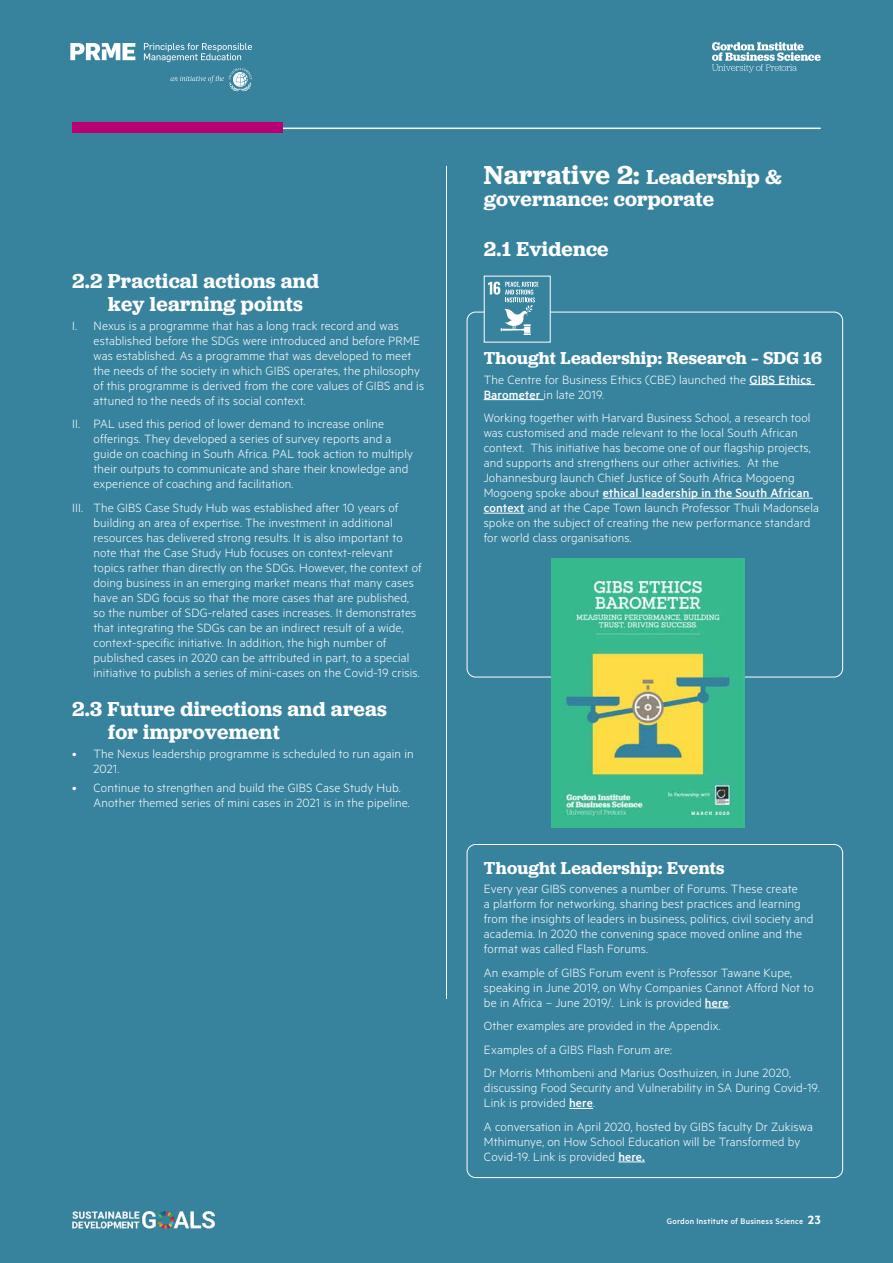
<style>
.page{position:relative;width:893px;height:1263px;background:#37839e}
.page>*{position:absolute;margin:0;border:0;box-sizing:border-box;transform-origin:0 0}
.t1{font:600 27px "Jubilat";letter-spacing:.01em;color:#fff}
.t2{font:600 21px/22.5px "Jubilat";letter-spacing:.01em;color:#fff}
.t3{font:600 18px "Jubilat";letter-spacing:.01em;color:#fff}
.t4{font:300 13.5px/15px "Metric";letter-spacing:.01em;color:#fff}
.t5{font:500 9px "Metric";letter-spacing:.025em;color:#fff}
.s1{font-size:21px}
.s2{font-weight:500}
.s3{font-weight:600;font-size:13.5px}
</style>
<div class="page">
<svg style="left:712px;top:42px;width:109px;height:30px"></svg>
<img style="left:72px;top:1211px;width:143px;height:18px">
<svg style="left:70px;top:43px;width:65px;height:17px"></svg>
<svg style="left:144px;top:43px;width:108px;height:19px"></svg>
<svg style="left:171px;top:68px;width:81px;height:23px"></svg>
<hr style="left:749px;top:384px;width:66px;height:1px;background:#fff">
<hr style="left:484px;top:399px;width:60px;height:1px;background:#fff">
<hr style="left:603px;top:498px;width:210px;height:1px;background:#fff">
<hr style="left:484px;top:513px;width:41px;height:1px;background:#fff">
<svg style="left:705px;top:1007px;width:24px;height:1px"></svg>
<svg style="left:569px;top:1108px;width:24px;height:1px"></svg>
<svg style="left:618px;top:1162px;width:27px;height:1px"></svg>
<hr style="left:72px;top:128px;width:749px;height:1px;background:#fff">
<div style="left:72px;top:122px;width:210px;height:11px;background:#b90072"></div>
<div style="left:467px;top:844px;width:376px;height:334px;border:1px solid #fff;border-radius:9px"></div>
<hr style="left:446px;top:166px;width:1px;height:833px;background:#fff">
<svg style="left:488px;top:282px;width:50px;height:53px"></svg>
<img style="left:551px;top:558px;width:193px;height:270px">
<h2 class="t2" style="left:108px;top:269px;width:212px;text-indent:-36px">2.2 Practical actions and key learning points</h2>
<p class="t4" style="left:94px;top:318px;width:332px;text-indent:-21px">I. Nexus is a programme that has a long track record and was established before the SDGs were introduced and before PRME was established. As a programme that was developed to meet the needs of the society in which GIBS operates, the philosophy of this programme is derived from the core values of GIBS and is attuned to the needs of its social context.</p>
<p class="t4" style="left:94px;top:416px;width:321px;text-indent:-21px">II. PAL used this period of lower demand to increase online offerings. They developed a series of survey reports and a guide on coaching in South Africa. PAL took action to multiply their outputs to communicate and share their knowledge and experience of coaching and facilitation.</p>
<p class="t4" style="left:94px;top:500px;width:330px;text-indent:-21px">III. The GIBS Case Study Hub was established after 10 years of building an area of expertise. The investment in additional resources has delivered strong results. It is also important to note that the Case Study Hub focuses on context-relevant topics rather than directly on the SDGs. However, the context of doing business in an emerging market means that many cases have an SDG focus so that the more cases that are published, so the number of SDG-related cases increases. It demonstrates that integrating the SDGs can be an indirect result of a wide, context-specific initiative. In addition, the high number of published cases in 2020 can be attributed in part, to a special initiative to publish a series of mini-cases on the Covid-19 crisis.</p>
<h2 class="t2" style="left:108px;top:698px;width:280px;text-indent:-36px">2.3 Future directions and areas for improvement</h2>
<p class="t4" style="left:94px;top:746px;width:322px;text-indent:-21px">• The Nexus leadership programme is scheduled to run again in<br>2021.</p>
<p class="t4" style="left:94px;top:780px;width:318px;text-indent:-21px">• Continue to strengthen and build the GIBS Case Study Hub.<br>Another themed series of mini cases in 2021 is in the pipeline.</p>
<h1 class="t1" style="left:484px;top:158px;width:300px">Narrative 2: <span class="s1">Leadership &amp;</span></h1>
<h2 class="t2" style="left:484px;top:188px;width:232px">governance: corporate</h2>
<h2 class="t2" style="left:484px;top:238px;width:126px">2.1 Evidence</h2>
<h3 class="t3" style="left:484px;top:347px;width:340px">Thought Leadership: Research – SDG 16</h3>
<p class="t4" style="left:484px;top:371px;width:329px">The Centre for Business Ethics (CBE) launched the <span class="s2">GIBS Ethics<br>Barometer</span> in late 2019.</p>
<p class="t4" style="left:484px;top:410px;width:337px">Working together with Harvard Business School, a research tool was customised and made relevant to the local South African context. This initiative has become one of our flagship projects, and supports and strengthens our other activities. At the Johannesburg launch Chief Justice of South Africa Mogoeng Mogoeng spoke about <span class="s2">ethical leadership in the South African context</span> and at the Cape Town launch Professor Thuli Madonsela spoke on the subject of creating the new performance standard for world class organisations.</p>
<h3 class="t3" style="left:484px;top:857px;width:242px">Thought Leadership: Events</h3>
<p class="t4" style="left:484px;top:881px;width:331px">Every year GIBS convenes a number of Forums. These create<br>a platform for networking, sharing best practices and learning from the insights of leaders in business, politics, civil society and academia. In 2020 the convening space moved online and the format was called Flash Forums.</p>
<p class="t4" style="left:484px;top:965px;width:331px">An example of GIBS Forum event is Professor Tawane Kupe, speaking in June 2019, on Why Companies Cannot Afford Not to be in Africa – June 2019/. Link is provided <span class="s2">here</span>.</p>
<p class="t4" style="left:484px;top:1014px;width:308px;line-height:23.5px">Other examples are provided in the Appendix.<br>Examples of a GIBS Flash Forum are:<br>Dr Morris Mthombeni and Marius Oosthuizen, in June 2020,</p>
<p class="t4" style="left:484px;top:1080px;width:337px">discussing Food Security and Vulnerability in SA During Covid-19.<br>Link is provided <span class="s2">here</span>.</p>
<p class="t4" style="left:484px;top:1119px;width:330px">A conversation in April 2020, hosted by GIBS faculty Dr Zukiswa<br>Mthimunye, on How School Education will be Transformed by<br>Covid-19. Link is provided <span class="s2">here.</span></p>
<p class="t5" style="left:667px;top:1215px;width:155px">Gordon Institute of Business Science <span class="s3">23</span></p>
</div>
